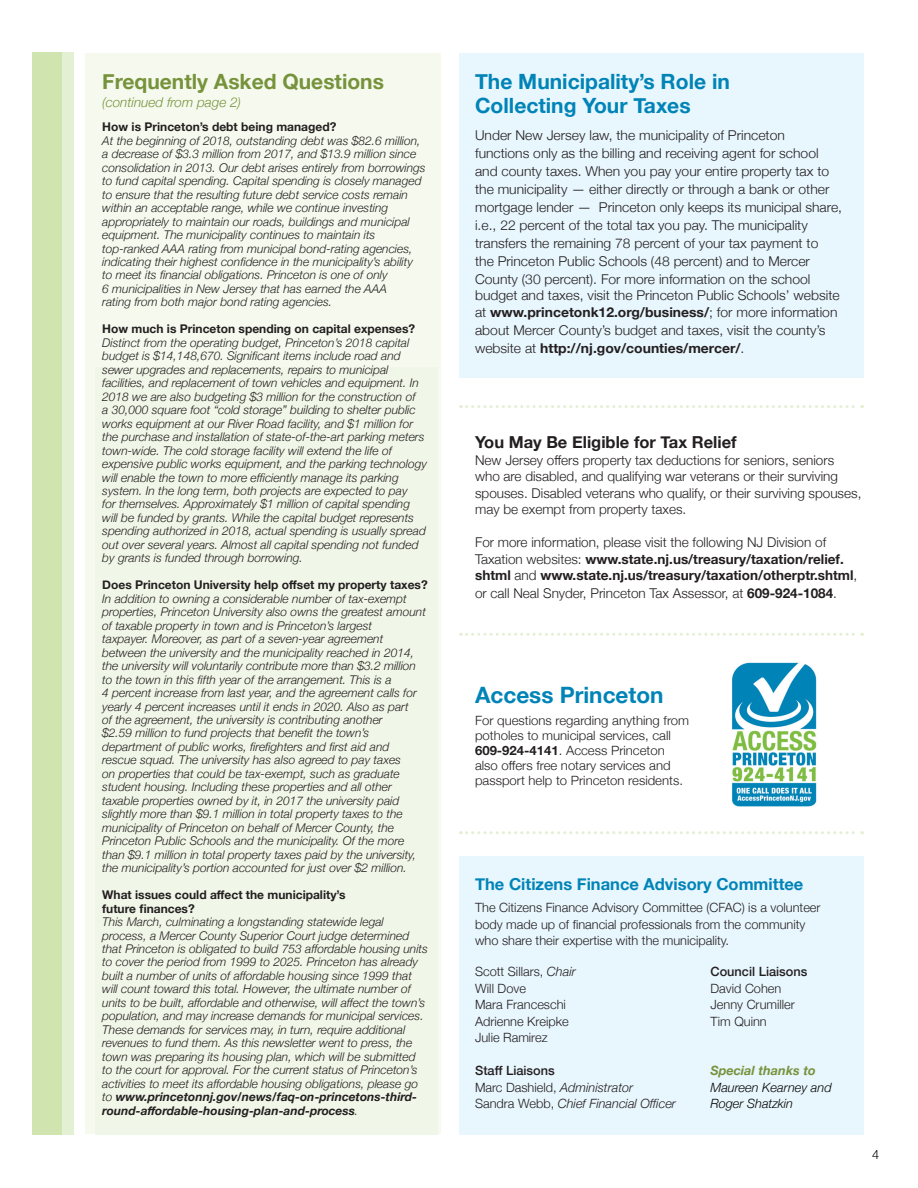
<style>
.page{position:relative;width:918px;height:1188px;background:#fff}
.page>*{position:absolute;margin:0;border:0;box-sizing:border-box;transform-origin:0 0}
.t1{font:700 22.5px "Helvetica Neue";color:#0084b7}
.t2{font:700 21px "Helvetica Neue";color:#0084b7}
.t3{font:700 21px "Helvetica Neue";color:#76933c}
.t4{font:700 16.5px "Helvetica Neue";color:#0084b7}
.t5{font:700 16.5px "Helvetica Neue";color:#231f20}
.t6{font:300 13.5px/18px "Helvetica Neue";color:#231f20}
.t7{font:700 13.5px/16.5px "Helvetica Neue";color:#231f20}
.t8{font:italic 300 13.5px "Helvetica Neue";color:#76933c}
.t9{font:300 12.75px/15px "Helvetica Neue";color:#231f20}
.t10{font:italic 300 12.75px/16.5px "Helvetica Neue";color:#040503}
.t11{font:italic 300 12.75px "Helvetica Neue";color:#231f20}
.t12{font:500 12.75px "Helvetica Neue";color:#231f20}
.t13{font:300 12.75px "Helvetica Neue";color:#040503}
.t14{font:italic 300 12px/13.5px "Helvetica Neue";color:#231f20}
.t15{font:700 12px "Helvetica Neue";color:#231f20}
.s1{font-weight:700}
.s2{font-weight:300}
.s3{font-style:italic}
.s4{font-style:normal}
.s5{font-weight:700;color:#76933c}
</style>
<div class="page">
<div style="left:459px;top:54px;width:403px;height:324px;background:#e8f6fd"></div>
<div style="left:459px;top:856px;width:403px;height:278px;background:#e8f6fd"></div>
<div style="left:85px;top:54px;width:355px;height:1080px;background:#f6faee"></div>
<div style="left:95px;top:367px;width:342px;height:767px;background:#f1f7e8"></div>
<div style="left:32px;top:52px;width:42px;height:1082px;background:linear-gradient(to bottom,#e4f0d4,#e4f0d4)"></div>
<div style="left:32px;top:52px;width:29px;height:1082px;background:#cfe4ae"></div>
<img style="left:732px;top:662px;width:85px;height:145px">
<svg style="left:460px;top:405px;width:402px;height:3px"></svg>
<svg style="left:460px;top:633px;width:402px;height:2px"></svg>
<svg style="left:460px;top:831px;width:402px;height:3px"></svg>
<p class="t3" style="left:102px;top:65px;width:283px">Frequently Asked Questions</p>
<p class="t8" style="left:102px;top:91px;width:140px">(continued from page 2)</p>
<p class="t15" style="left:102px;top:118px;width:235px">How is Princeton’s debt being managed?</p>
<p class="t14" style="left:102px;top:133px;width:325px">At the beginning of 2018, outstanding debt was $82.6 million, a decrease of $3.3 million from 2017, and $13.9 million since consolidation in 2013. Our debt arises entirely from borrowings to fund capital spending. Capital spending is closely managed to ensure that the resulting future debt service costs remain within an acceptable range, while we continue investing appropriately to maintain our roads, buildings and municipal equipment. The municipality continues to maintain its</p>
<p class="t14" style="left:102px;top:241px;width:312px">top-ranked AAA rating from municipal bond-rating agencies, indicating their highest confidence in the municipality’s ability</p>
<p class="t14" style="left:102px;top:267px;width:287px">to meet its financial obligations. Princeton is one of only</p>
<p class="t14" style="left:102px;top:281px;width:286px">6 municipalities in New Jersey that has earned the AAA</p>
<p class="t14" style="left:102px;top:294px;width:231px">rating from both major bond rating agencies.</p>
<p class="t15" style="left:102px;top:319px;width:314px">How much is Princeton spending on capital expenses?</p>
<p class="t14" style="left:102px;top:335px;width:326px">Distinct from the operating budget, Princeton’s 2018 capital budget is $14,148,670. Significant items include road and sewer upgrades and replacements, repairs to municipal facilities, and replacement of town vehicles and equipment. In 2018 we are also budgeting $3 million for the construction of<br>a 30,000 square foot “cold storage” building to shelter public works equipment at our River Road facility, and $1 million for the purchase and installation of state-of-the-art parking meters town-wide. The cold storage facility will extend the life of expensive public works equipment, and the parking technology will enable the town to more efficiently manage its parking system. In the long term, both projects are expected to pay<br>for themselves. Approximately $1 million of capital spending will be funded by grants. While the capital budget represents spending authorized in 2018, actual spending is usually spread out over several years. Almost all capital spending not funded by grants is funded through borrowing.</p>
<p class="t15" style="left:102px;top:575px;width:327px">Does Princeton University help offset my property taxes?</p>
<p class="t14" style="left:102px;top:591px;width:325px">In addition to owning a considerable number of tax-exempt properties, Princeton University also owns the greatest amount of taxable property in town and is Princeton’s largest</p>
<p class="t14" style="left:102px;top:631px;width:282px">taxpayer. Moreover, as part of a seven-year agreement</p>
<p class="t14" style="left:102px;top:644px;width:313px">between the university and the municipality reached in 2014,</p>
<p class="t14" style="left:102px;top:658px;width:315px">the university will voluntarily contribute more than $3.2 million</p>
<p class="t14" style="left:102px;top:671px;width:291px">to the town in this fifth year of the arrangement. This is a</p>
<p class="t14" style="left:102px;top:685px;width:316px">4 percent increase from last year, and the agreement calls for</p>
<p class="t14" style="left:102px;top:698px;width:308px">yearly 4 percent increases until it ends in 2020. Also as part</p>
<p class="t14" style="left:102px;top:712px;width:282px">of the agreement, the university is contributing another</p>
<p class="t14" style="left:102px;top:725px;width:268px">$2.59 million to fund projects that benefit the town’s</p>
<p class="t14" style="left:102px;top:739px;width:300px">department of public works, firefighters and first aid and rescue squad. The university has also agreed to pay taxes</p>
<p class="t14" style="left:102px;top:766px;width:315px">on properties that could be tax-exempt, such as graduate student housing. Including these properties and all other taxable properties owned by it, in 2017 the university paid slightly more than $9.1 million in total property taxes to the municipality of Princeton on behalf of Mercer County, the Princeton Public Schools and the municipality. Of the more than $9.1 million in total property taxes paid by the university, the municipality’s portion accounted for just over $2 million.</p>
<p class="t15" style="left:102px;top:885px;width:245px">What issues could affect the municipality’s</p>
<p class="t15" style="left:102px;top:898px;width:94px">future finances?</p>
<p class="t14" style="left:102px;top:914px;width:327px">This March, culminating a longstanding statewide legal process, a Mercer County Superior Court judge determined that Princeton is obligated to build 753 affordable housing units to cover the period from 1999 to 2025. Princeton has already built a number of units of affordable housing since 1999 that will count toward this total. However, the ultimate number of units to be built, affordable and otherwise, will affect the town’s population, and may increase demands for municipal services.<br>These demands for services may, in turn, require additional revenues to fund them. As this newsletter went to press, the town was preparing its housing plan, which will be submitted to the court for approval. For the current status of Princeton’s activities to meet its affordable housing obligations, please go to <span class="s1">www.princetonnj.gov/news/faq-on-princetons-third&shy;round-affordable-housing-plan-and-process</span>.</p>
<p class="t2" style="left:475px;top:65px;width:256px">The Municipality’s Role in</p>
<p class="t2" style="left:475px;top:89px;width:217px">Collecting Your Taxes</p>
<p class="t6" style="left:475px;top:125px;width:368px">Under New Jersey law, the municipality of Princeton functions only as the billing and receiving agent for school and county taxes. When you pay your entire property tax to the municipality — either directly or through a bank or other mortgage lender — Princeton only keeps its municipal share, i.e., 22 percent of the total tax you pay. The municipality transfers the remaining 78 percent of your tax payment to</p>
<p class="t6" style="left:475px;top:251px;width:337px">the Princeton Public Schools (48 percent) and to Mercer<br>County (30 percent). For more information on the school</p>
<p class="t6" style="left:475px;top:286px;width:366px;line-height:16.5px">budget and taxes, visit the Princeton Public Schools’ website at <span class="s1">www.princetonk12.org/business/</span>; for more information</p>
<p class="t6" style="left:475px;top:320px;width:352px">about Mercer County’s budget and taxes, visit the county’s website at <span class="s1">http://nj.gov/counties/mercer/</span>.</p>
<p class="t5" style="left:475px;top:429px;width:263px">You May Be Eligible for Tax Relief</p>
<p class="t6" style="left:475px;top:451px;width:388px;line-height:16.5px">New Jersey offers property tax deductions for seniors, seniors who are disabled, and qualifying war veterans or their surviving spouses. Disabled veterans who qualify, or their surviving spouses, may be exempt from property taxes.</p>
<p class="t7" style="left:475px;top:534px;width:384px"><span class="s2">For more information, please visit the following NJ Division of<br>Taxation websites:</span> www.state.nj.us/treasury/taxation/relief. shtml <span class="s2">and</span> www.state.nj.us/treasury/taxation/otherptr.shtml<span class="s2">,</span></p>
<p class="t6" style="left:475px;top:583px;width:363px">or call Neal Snyder, Princeton Tax Assessor, at <span class="s1">609-924-1084</span>.</p>
<p class="t1" style="left:475px;top:677px;width:190px">Access Princeton</p>
<p class="t9" style="left:475px;top:712px;width:215px">For questions regarding anything from potholes to municipal services, call <span class="s1">609-924-4141</span>. Access Princeton also offers free notary services and passport help to Princeton residents.</p>
<p class="t4" style="left:475px;top:871px;width:330px">The Citizens Finance Advisory Committee</p>
<p class="t9" style="left:475px;top:899px;width:347px">The Citizens Finance Advisory Committee (CFAC) is a volunteer</p>
<p class="t9" style="left:475px;top:915px;width:332px">body made up of financial professionals from the community</p>
<p class="t9" style="left:475px;top:932px;width:255px">who share their expertise with the municipality.</p>
<p class="t9" style="left:475px;top:962px;width:102px">Scott Sillars, <span class="s3">Chair</span></p>
<p class="t9" style="left:475px;top:979px;width:52px">Will Dove</p>
<p class="t9" style="left:475px;top:995px;width:92px">Mara Franceschi</p>
<p class="t9" style="left:475px;top:1012px;width:95px">Adrienne Kreipke</p>
<p class="t9" style="left:475px;top:1028px;width:74px">Julie Ramirez</p>
<p class="t12" style="left:475px;top:1060px;width:81px">Staff Liaisons</p>
<p class="t9" style="left:475px;top:1078px;width:160px">Marc Dashield, <span class="s3">Administrator</span></p>
<p class="t11" style="left:475px;top:1093px;width:202px"><span class="s4">Sandra Webb,</span> Chief Financial Officer</p>
<p class="t12" style="left:710px;top:961px;width:98px">Council Liaisons</p>
<p class="t9" style="left:710px;top:979px;width:72px">David Cohen</p>
<p class="t9" style="left:710px;top:996px;width:86px">Jenny Crumiller</p>
<p class="t9" style="left:710px;top:1012px;width:58px">Tim Quinn</p>
<p class="t10" style="left:710px;top:1061px;width:123px"><span class="s5">Special thanks to<br></span>Maureen Kearney and<br>Roger Shatzkin</p>
<p class="t13" style="left:872px;top:1143px;width:9px">4</p>
</div>
